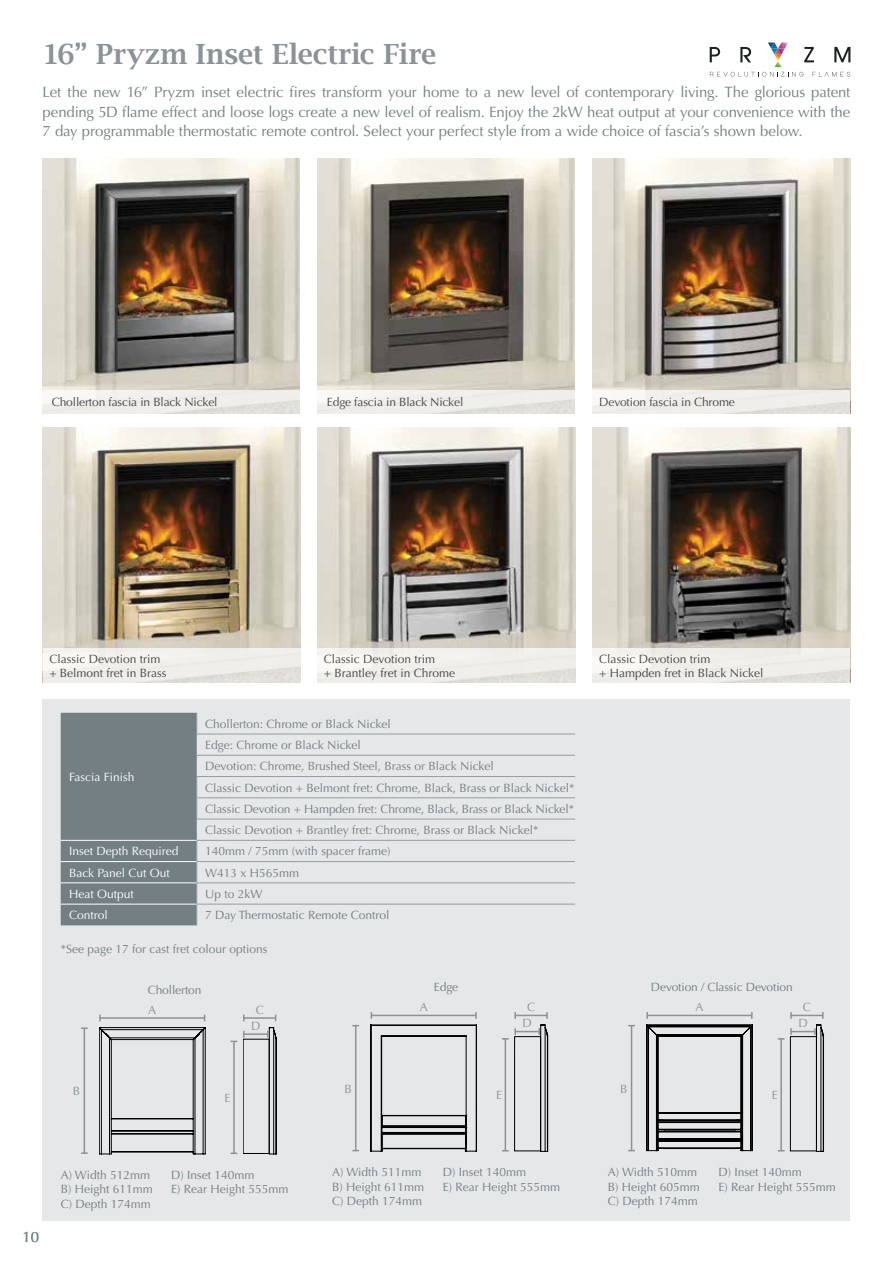
<style>
.page{position:relative;width:893px;height:1263px;background:#fff}
.page>*{position:absolute;margin:0;border:0;box-sizing:border-box;transform-origin:0 0}
.t1{font:600 30px "Lucida Bright EF";letter-spacing:-.005em;color:#8a9396}
.t2{font:15px/19.5px "Optima LT Std";letter-spacing:-.005em;color:#737f83;text-align:justify}
.t3{font:12px/14.4px "Optima LT Std";color:#737f83}
.t4{font:12px/14.4px "Optima LT Std";color:#484647}
.t5{font:12px "Optima LT Std";color:#fff}
.t6{font:12px/16.2px "Optima LT Std";color:#8a9396;text-align:center}
</style>
<div class="page">
<img style="left:43px;top:158px;width:257px;height:232px">
<div style="left:43px;top:698px;width:807px;height:522px;background:#e6e7e8"></div>
<svg style="left:710px;top:43px;width:140px;height:34px"></svg>
<div style="left:43px;top:390px;width:257px;height:23px;background:linear-gradient(to right,#f5f4f0,#e8e6e2)"></div>
<img style="left:43px;top:427px;width:257px;height:221px">
<svg style="left:43px;top:648px;width:257px;height:34px;background:#eeede9"></svg>
<img style="left:317px;top:427px;width:258px;height:221px">
<svg style="left:317px;top:648px;width:258px;height:34px;background:#efedea"></svg>
<img style="left:317px;top:158px;width:257px;height:232px">
<svg style="left:317px;top:390px;width:257px;height:23px;background:#edece8"></svg>
<img style="left:592px;top:427px;width:258px;height:221px">
<div style="left:592px;top:648px;width:258px;height:34px;background:linear-gradient(to right,#f5f3f0,#e9e8e4)"></div>
<img style="left:592px;top:158px;width:258px;height:232px">
<div style="left:592px;top:390px;width:258px;height:23px;background:linear-gradient(to right,#f5f4f0,#e9e7e3)"></div>
<div style="left:61px;top:713px;width:136px;height:212px;background:#737f83"></div>
<hr style="left:197px;top:734px;width:378px;height:1px;background:#959da0">
<hr style="left:197px;top:755px;width:378px;height:1px;background:#959da0">
<hr style="left:197px;top:776px;width:378px;height:1px;background:#959da0">
<hr style="left:197px;top:797px;width:378px;height:1px;background:#959da0">
<hr style="left:197px;top:819px;width:378px;height:1px;background:#959da0">
<hr style="left:197px;top:840px;width:378px;height:1px;background:#959da0">
<hr style="left:197px;top:861px;width:378px;height:1px;background:#959da0">
<hr style="left:197px;top:882px;width:378px;height:1px;background:#959da0">
<hr style="left:197px;top:904px;width:378px;height:1px;background:#959da0">
<hr style="left:61px;top:840px;width:136px;height:1px;background:#fff">
<hr style="left:61px;top:861px;width:136px;height:1px;background:#fff">
<hr style="left:61px;top:882px;width:136px;height:1px;background:#fff">
<hr style="left:61px;top:904px;width:136px;height:1px;background:#fff">
<svg style="left:99px;top:1027px;width:106px;height:127px"></svg>
<hr style="left:100px;top:1017px;width:105px;height:2px;background:#8a9396">
<hr style="left:84px;top:1028px;width:1px;height:125px;background:#8a9396">
<svg style="left:81px;top:1027px;width:7px;height:2px"></svg>
<svg style="left:81px;top:1152px;width:7px;height:2px"></svg>
<hr style="left:244px;top:1017px;width:32px;height:2px;background:#8a9396">
<svg style="left:243px;top:1027px;width:33px;height:127px"></svg>
<hr style="left:233px;top:1041px;width:2px;height:112px;background:#8a9396">
<svg style="left:371px;top:1025px;width:106px;height:126px"></svg>
<hr style="left:371px;top:1015px;width:105px;height:1px;background:#8a9396">
<svg style="left:475px;top:1012px;width:2px;height:7px"></svg>
<hr style="left:355px;top:1026px;width:1px;height:124px;background:#8a9396">
<hr style="left:515px;top:1015px;width:32px;height:1px;background:#8a9396">
<svg style="left:514px;top:1012px;width:2px;height:7px"></svg>
<svg style="left:546px;top:1012px;width:2px;height:7px"></svg>
<svg style="left:502px;top:1025px;width:46px;height:126px"></svg>
<svg style="left:646px;top:1025px;width:107px;height:126px"></svg>
<hr style="left:647px;top:1015px;width:105px;height:1px;background:#8a9396">
<svg style="left:646px;top:1012px;width:2px;height:7px"></svg>
<svg style="left:751px;top:1012px;width:2px;height:7px"></svg>
<hr style="left:631px;top:1026px;width:1px;height:124px;background:#8a9396">
<hr style="left:791px;top:1015px;width:32px;height:1px;background:#8a9396">
<svg style="left:790px;top:1012px;width:2px;height:7px"></svg>
<svg style="left:822px;top:1012px;width:2px;height:7px"></svg>
<svg style="left:790px;top:1025px;width:34px;height:126px"></svg>
<hr style="left:780px;top:1039px;width:2px;height:112px;background:#8a9396">
<h1 class="t1" style="left:43px;top:38px;width:396px">16” Pryzm Inset Electric Fire</h1>
<p class="t2" style="left:43px;top:82px;width:809px">Let the new 16” Pryzm inset electric fires transform your home to a new level of contemporary living. The glorious patent pending 5D flame effect and loose logs create a new level of realism. Enjoy the 2kW heat output at your convenience with the 7 day programmable thermostatic remote control. Select your perfect style from a wide choice of fascia’s shown below.</p>
<p class="t4" style="left:52px;top:395px;width:167px">Chollerton fascia in Black Nickel</p>
<p class="t4" style="left:327px;top:395px;width:138px">Edge fascia in Black Nickel</p>
<p class="t4" style="left:599px;top:395px;width:137px">Devotion fascia in Chrome</p>
<p class="t4" style="left:49px;top:652px;width:119px">Classic Devotion trim + Belmont fret in Brass</p>
<p class="t4" style="left:324px;top:652px;width:133px">Classic Devotion trim<br>+ Brantley fret in Chrome</p>
<p class="t4" style="left:599px;top:652px;width:166px">Classic Devotion trim<br>+ Hampden fret in Black Nickel</p>
<p class="t5" style="left:69px;top:770px;width:67px">Fascia Finish</p>
<p class="t3" style="left:205px;top:713px;width:371px;line-height:21.3px">Chollerton: Chrome or Black Nickel<br>Edge: Chrome or Black Nickel<br>Devotion: Chrome, Brushed Steel, Brass or Black Nickel<br>Classic Devotion + Belmont fret: Chrome, Black, Brass or Black Nickel* Classic Devotion + Hampden fret: Chrome, Black, Brass or Black Nickel* Classic Devotion + Brantley fret: Chrome, Brass or Black Nickel*</p>
<p class="t5" style="left:69px;top:844px;width:111px">Inset Depth Required</p>
<p class="t3" style="left:205px;top:844px;width:187px">140mm / 75mm (with spacer frame)</p>
<p class="t5" style="left:69px;top:866px;width:102px">Back Panel Cut Out</p>
<p class="t3" style="left:205px;top:865px;width:96px">W413 x H565mm</p>
<p class="t5" style="left:69px;top:887px;width:66px">Heat Output</p>
<p class="t3" style="left:205px;top:887px;width:59px">Up to 2kW</p>
<p class="t5" style="left:69px;top:908px;width:40px">Control</p>
<p class="t3" style="left:205px;top:908px;width:186px">7 Day Thermostatic Remote Control</p>
<p class="t3" style="left:61px;top:942px;width:208px">*See page 17 for cast fret colour options</p>
<p class="t3" style="left:148px;top:983px;width:55px">Chollerton</p>
<p class="t3" style="left:434px;top:980px;width:26px">Edge</p>
<p class="t3" style="left:651px;top:980px;width:143px">Devotion / Classic Devotion</p>
<p class="t6" style="left:148px;top:1002px;width:10px">A</p>
<p class="t6" style="left:251px;top:1002px;width:14px">C<br>D</p>
<p class="t6" style="left:420px;top:999px;width:10px">A</p>
<p class="t6" style="left:523px;top:999px;width:14px">C<br>D</p>
<p class="t6" style="left:695px;top:999px;width:10px">A</p>
<p class="t6" style="left:798px;top:999px;width:14px">C<br>D</p>
<p class="t6" style="left:73px;top:1083px;width:9px">B</p>
<p class="t6" style="left:225px;top:1090px;width:7px">E</p>
<p class="t6" style="left:344px;top:1080px;width:9px">B</p>
<p class="t6" style="left:496px;top:1087px;width:7px">E</p>
<p class="t6" style="left:620px;top:1080px;width:9px">B</p>
<p class="t6" style="left:772px;top:1087px;width:7px">E</p>
<p class="t2" style="left:23px;top:1227px;width:18px">10</p>
<p class="t3" style="left:61px;top:1168px;width:94px">A) Width 512mm<br>B) Height 611mm<br>C) Depth 174mm</p>
<p class="t3" style="left:171px;top:1168px;width:119px">D) Inset 140mm<br>E) Rear Height 555mm</p>
<p class="t3" style="left:332px;top:1165px;width:94px">A) Width 511mm<br>B) Height 611mm<br>C) Depth 174mm</p>
<p class="t3" style="left:443px;top:1165px;width:119px">D) Inset 140mm<br>E) Rear Height 555mm</p>
<p class="t3" style="left:608px;top:1165px;width:94px">A) Width 510mm<br>B) Height 605mm<br>C) Depth 174mm</p>
<p class="t3" style="left:718px;top:1165px;width:119px">D) Inset 140mm<br>E) Rear Height 555mm</p>
</div>
